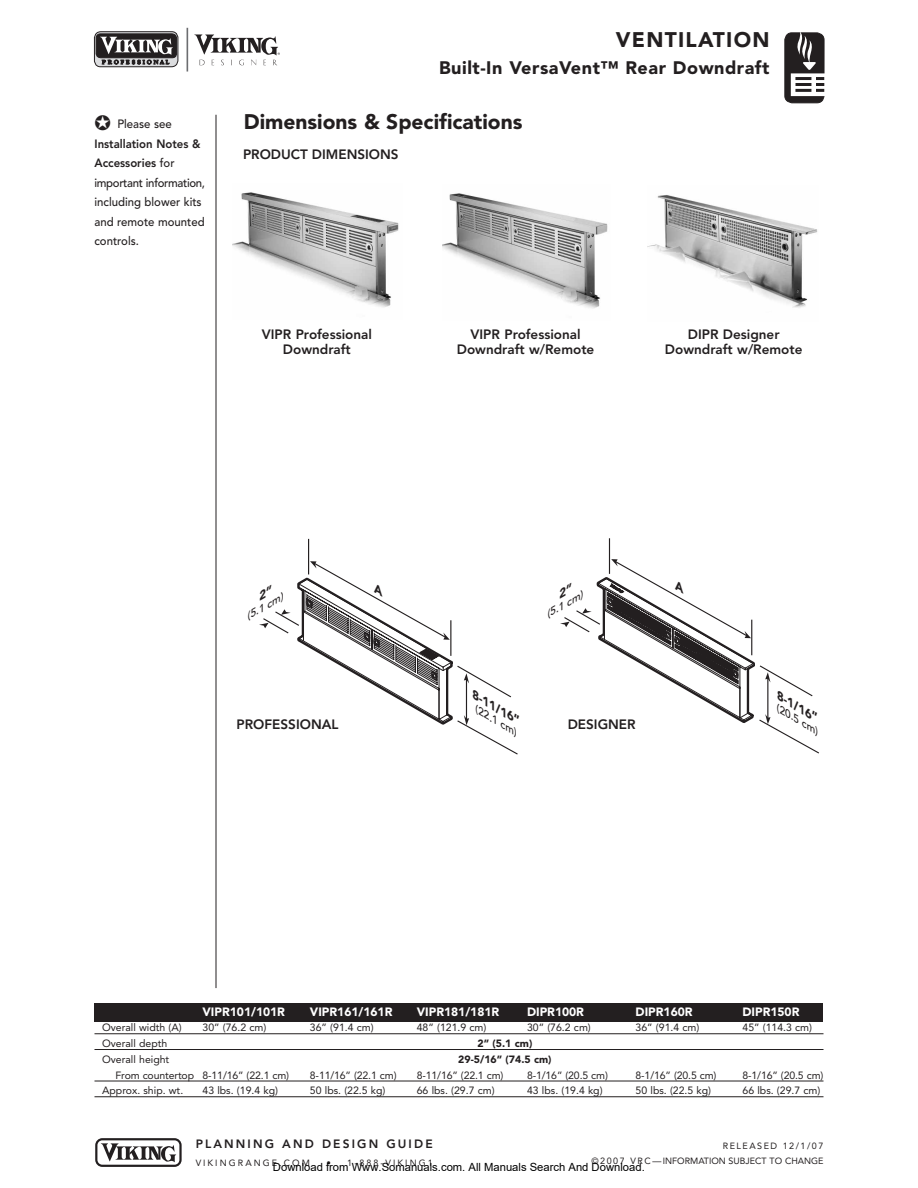
<style>
.page{position:relative;width:918px;height:1188px;background:#fff}
.page>*{position:absolute;margin:0;border:0;box-sizing:border-box;transform-origin:0 0}
.t1{font:900 21px "Avenir";color:#231f20}
.t2{font:900 21px "Avenir";letter-spacing:.06em;color:#231f20}
.t3{font:900 18px "Avenir";letter-spacing:.03em;color:#231f20}
.t4{font:800 13.5px/15px "Avenir";color:#231f20;text-align:center}
.t5{font:500 12px/19.5px "Avenir";color:#231f20;scale:.95 1}
.t6{font:900 12px "Avenir";color:#fff}
.t7{font:800 12px "Avenir";letter-spacing:.175em;color:#231f20}
.t8{font:11.25px "Arial";color:#000}
.t9{font:italic 900 11.25px "Avenir";color:#231f20;scale:1.15 1}
.t10{font:10.5px "Avenir";color:#231f20}
.t11{font:900 10.5px "Avenir";color:#231f20}
.t12{font:italic 500 10.05px "Avenir";color:#231f20;scale:1.16 1}
.t13{font:italic 500 10.05px "Avenir";color:#231f20;scale:1.15 1}
.t14{font:9px/15px "Avenir";color:#231f20;text-align:right}
.t15{font:9px "Avenir";letter-spacing:.23em;color:#231f20}
.s1{font-weight:800}
</style>
<div class="page">
<div style="left:791px;top:74px;width:34px;height:22px;border:1px solid #fff"></div>
<svg style="left:784px;top:32px;width:40px;height:71px"></svg>
<svg style="left:95px;top:1138px;width:87px;height:29px"></svg>
<hr style="left:187px;top:28px;width:1px;height:44px;background:#6c6d70">
<svg style="left:94px;top:31px;width:85px;height:37px;background:#716f70"></svg>
<svg style="left:194px;top:34px;width:86px;height:31px"></svg>
<hr style="left:609px;top:538px;width:1px;height:36px;background:#231f20">
<hr style="left:216px;top:115px;width:1px;height:873px;background:#231f20">
<img style="left:442px;top:193px;width:166px;height:116px">
<img style="left:233px;top:192px;width:166px;height:115px">
<img style="left:648px;top:195px;width:170px;height:113px">
<hr style="left:308px;top:539px;width:1px;height:35px;background:#231f20">
<div style="left:94px;top:1003px;width:730px;height:19px;background:#231f20"></div>
<hr style="left:94px;top:1034px;width:730px;height:1px;background:#231f20">
<hr style="left:94px;top:1049px;width:730px;height:1px;background:#231f20">
<hr style="left:94px;top:1081px;width:730px;height:1px;background:#231f20">
<hr style="left:94px;top:1097px;width:730px;height:1px;background:#231f20">
<svg style="left:560px;top:559px;width:259px;height:195px"></svg>
<svg style="left:259px;top:561px;width:259px;height:194px"></svg>
<h1 class="t2" style="left:616px;top:31px;width:155px">VENTILATION</h1>
<h2 class="t3" style="left:439px;top:61px;width:332px">Built-In VersaVent™ Rear Downdraft</h2>
<p class="t5" style="left:94px;top:116px;width:118px">✪ Please see<br><span class="s1">Installation Notes &amp;<br>Accessories</span> for important information, including blower kits and remote mounted controls.</p>
<h1 class="t1" style="left:244px;top:113px;width:280px">Dimensions &amp; Specifications</h1>
<p class="t4" style="left:243px;top:148px;width:157px">PRODUCT DIMENSIONS</p>
<p class="t4" style="left:262px;top:328px;width:112px">VIPR Professional<br>Downdraft</p>
<p class="t4" style="left:457px;top:328px;width:139px">VIPR Professional<br>Downdraft w/Remote</p>
<p class="t4" style="left:665px;top:328px;width:139px">DIPR Designer<br>Downdraft w/Remote</p>
<p class="t13" style="left:244px;top:613px;width:37px;rotate:-30deg">(5.1 cm)</p>
<p class="t12" style="left:544px;top:611px;width:37px;rotate:-30deg">(5.1 cm)</p>
<p class="t9" style="left:477px;top:691px;width:49px;rotate:30deg">8-11/16”</p>
<p class="t13" style="left:479px;top:706px;width:43px;rotate:30deg">(22.1 cm)</p>
<p class="t4" style="left:237px;top:718px;width:103px">PROFESSIONAL</p>
<p class="t4" style="left:568px;top:718px;width:69px">DESIGNER</p>
<p class="t9" style="left:782px;top:692px;width:42px;rotate:30deg">8-1/16”</p>
<p class="t12" style="left:781px;top:705px;width:42px;rotate:30deg">(20.5 cm)</p>
<p class="t6" style="left:202px;top:1007px;width:84px">VIPR101/101R</p>
<p class="t6" style="left:310px;top:1007px;width:84px">VIPR161/161R</p>
<p class="t6" style="left:417px;top:1007px;width:84px">VIPR181/181R</p>
<p class="t6" style="left:527px;top:1007px;width:59px">DIPR100R</p>
<p class="t6" style="left:636px;top:1007px;width:59px">DIPR160R</p>
<p class="t6" style="left:742px;top:1007px;width:59px">DIPR150R</p>
<p class="t10" style="left:102px;top:1023px;width:81px">Overall width (A)</p>
<p class="t10" style="left:203px;top:1023px;width:65px">30” (76.2 cm)</p>
<p class="t10" style="left:310px;top:1023px;width:65px">36” (91.4 cm)</p>
<p class="t10" style="left:417px;top:1023px;width:71px">48” (121.9 cm)</p>
<p class="t10" style="left:527px;top:1023px;width:65px">30” (76.2 cm)</p>
<p class="t10" style="left:636px;top:1023px;width:65px">36” (91.4 cm)</p>
<p class="t10" style="left:743px;top:1023px;width:71px">45” (114.3 cm)</p>
<p class="t10" style="left:102px;top:1039px;width:67px">Overall depth</p>
<p class="t11" style="left:478px;top:1039px;width:56px">2” (5.1 cm)</p>
<p class="t10" style="left:102px;top:1055px;width:69px">Overall height</p>
<p class="t11" style="left:458px;top:1055px;width:95px">29-5/16” (74.5 cm)</p>
<p class="t10" style="left:116px;top:1071px;width:175px">From countertop 8-11/16” (22.1 cm)</p>
<p class="t10" style="left:310px;top:1071px;width:88px">8-11/16” (22.1 cm)</p>
<p class="t10" style="left:417px;top:1071px;width:88px">8-11/16” (22.1 cm)</p>
<p class="t10" style="left:527px;top:1071px;width:82px">8-1/16” (20.5 cm)</p>
<p class="t10" style="left:636px;top:1071px;width:82px">8-1/16” (20.5 cm)</p>
<p class="t10" style="left:742px;top:1071px;width:82px">8-1/16” (20.5 cm)</p>
<p class="t10" style="left:102px;top:1086px;width:83px">Approx. ship. wt.</p>
<p class="t10" style="left:203px;top:1086px;width:77px">43 lbs. (19.4 kg)</p>
<p class="t10" style="left:310px;top:1086px;width:77px">50 lbs. (22.5 kg)</p>
<p class="t10" style="left:417px;top:1086px;width:79px">66 lbs. (29.7 cm)</p>
<p class="t10" style="left:527px;top:1086px;width:77px">43 lbs. (19.4 kg)</p>
<p class="t10" style="left:636px;top:1086px;width:77px">50 lbs. (22.5 kg)</p>
<p class="t10" style="left:743px;top:1086px;width:79px">66 lbs. (29.7 cm)</p>
<p class="t7" style="left:196px;top:1139px;width:239px">PLANNING AND DESIGN GUIDE</p>
<p class="t15" style="left:196px;top:1159px;width:116px">VIKINGRANGE.COM</p>
<p class="t15" style="left:326px;top:1159px;width:108px">• 1-888-VIKING1</p>
<p class="t14" style="left:592px;top:1139px;width:233px">RELEASED 12/1/07<br>© 2 0 0 7 V R C — INFORMATION SUBJECT TO CHANGE</p>
<p class="t8" style="left:273px;top:1160px;width:373px">Download from Www.Somanuals.com. All Manuals Search And Download.</p>
</div>
